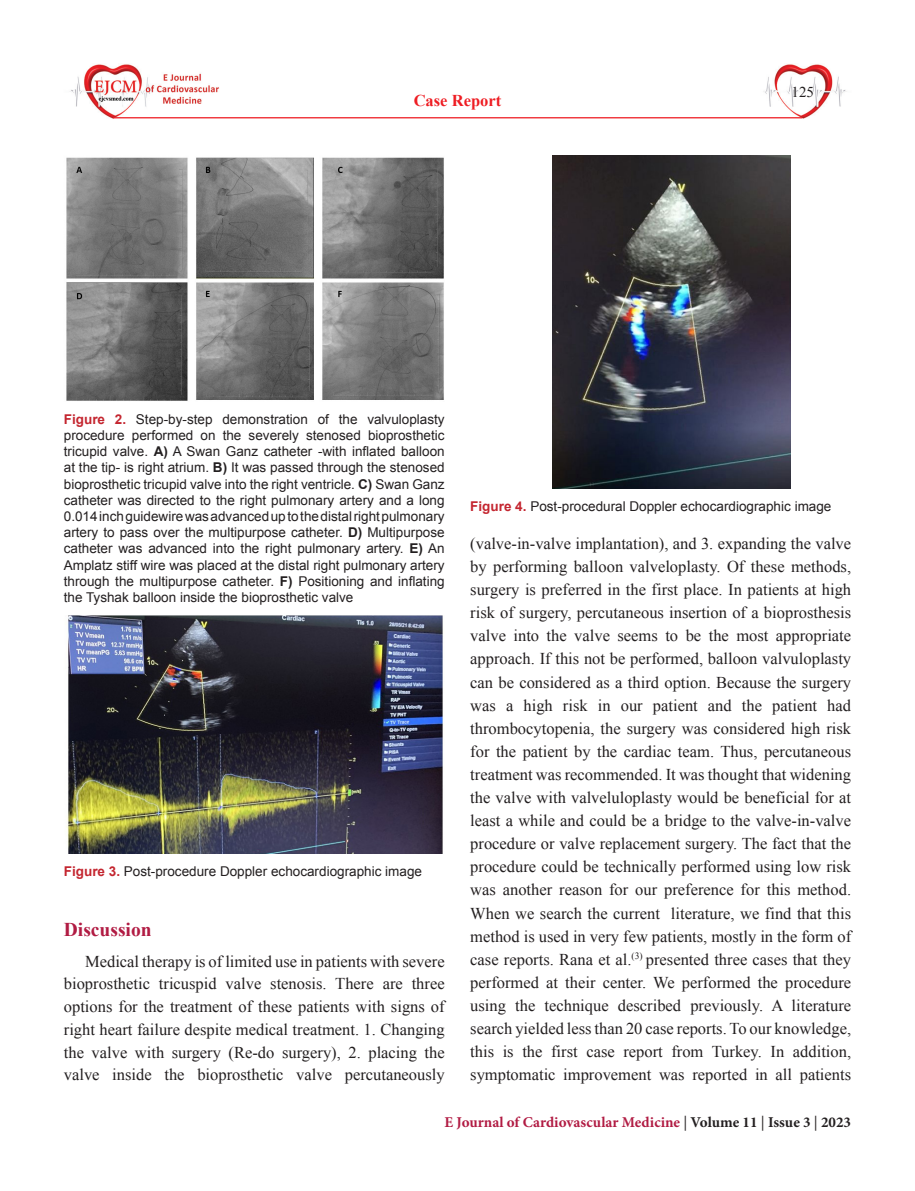
<style>
.page{position:relative;width:915px;height:1191px;background:#fff}
.page>*{position:absolute;margin:0;border:0;box-sizing:border-box;transform-origin:0 0}
.ARA_BASLIK{font:700 19.5px "Times New Roman";color:#b11b43}
.YAZI{font:16.5px/23.1px "Times New Roman";color:#231f20;text-align:justify}
.t1{font:700 16.5px "Times New Roman";color:#ee1d23}
.t2{font:700 15px "Minion Pro";color:#b11b43}
.t3{font:15px "Times New Roman";color:#231f20}
.RESİM-ALTI{font:13.5px/16.2px "Arial";color:#231f20;text-align:justify}
.s1{font-weight:700;color:#c42630}
.s2{font-weight:700}
.s3{font-weight:400;color:#231f20}
.s4{color:#231f20}
</style>
<div class="page">
<img style="left:70px;top:64px;width:150px;height:55px">
<img style="left:694px;top:64px;width:153px;height:55px">
<hr style="left:113px;top:117px;width:688px;height:1px;background:#ee1d23">
<img style="left:66px;top:157px;width:378px;height:244px">
<img style="left:66px;top:615px;width:378px;height:238px">
<img style="left:552px;top:155px;width:238px;height:333px">
<p class="t1" style="left:413px;top:89px;width:89px">Case Report</p>
<p class="t3" style="left:791px;top:82px;width:24px">125</p>
<p class="RESİM-ALTI" style="left:64px;top:411px;width:382px"><span class="s1">Figure 2.</span> Step-by-step demonstration of the valvuloplasty procedure performed on the severely stenosed bioprosthetic tricupid valve. <span class="s2">A)</span> A Swan Ganz catheter -with inflated balloon at the tip- is right atrium. <span class="s2">B)</span> It was passed through the stenosed bioprosthetic tricupid valve into the right ventricle. <span class="s2">C)</span> Swan Ganz catheter was directed to the right pulmonary artery and a long 0.014 inch guidewire was advanced up to the distal right pulmonary artery to pass over the multipurpose catheter. <span class="s2">D)</span> Multipurpose catheter was advanced into the right pulmonary artery. <span class="s2">E)</span> An Amplatz stiff wire was placed at the distal right pulmonary artery through the multipurpose catheter. <span class="s2">F)</span> Positioning and inflating the Tyshak balloon inside the bioprosthetic valve</p>
<p class="RESİM-ALTI" style="left:64px;top:863px;width:359px"><span class="s1">Figure 3.</span> Post-procedure Doppler echocardiographic image</p>
<p class="ARA_BASLIK" style="left:64px;top:915px;width:89px">Discussion</p>
<p class="YAZI" style="left:64px;top:949px;width:382px;line-height:22.6px;text-indent:21px">Medical therapy is of limited use in patients with severe bioprosthetic tricuspid valve stenosis. There are three options for the treatment of these patients with signs of right heart failure despite medical treatment. 1. Changing the valve with surgery (Re-do surgery), 2. placing the valve inside the bioprosthetic valve percutaneously</p>
<p class="RESİM-ALTI" style="left:470px;top:498px;width:362px"><span class="s1">Figure 4.</span> Post-procedural Doppler echocardiographic image</p>
<p class="YAZI" style="left:470px;top:531px;width:382px">(valve-in-valve implantation), and 3. expanding the valve by performing balloon valveloplasty. Of these methods, surgery is preferred in the first place. In patients at high risk of surgery, percutaneous insertion of a bioprosthesis valve into the valve seems to be the most appropriate approach. If this not be performed, balloon valvuloplasty can be considered as a third option. Because the surgery was a high risk in our patient and the patient had thrombocytopenia, the surgery was considered high risk for the patient by the cardiac team. Thus, percutaneous treatment was recommended. It was thought that widening the valve with valveluloplasty would be beneficial for at least a while and could be a bridge to the valve-in-valve procedure or valve replacement surgery. The fact that the procedure could be technically performed using low risk was another reason for our preference for this method.<br>When we search the current literature, we find that this method is used in very few patients, mostly in the form of case reports. Rana et al.<sup>(3)</sup> presented three cases that they performed at their center. We performed the procedure using the technique described previously. A literature search yielded less than 20 case reports. To our knowledge, this is the first case report from Turkey. In addition, symptomatic improvement was reported in all patients</p>
<p class="t2" style="left:444px;top:1111px;width:408px">E Journal of Cardiovascular Medicine <span class="s3">|</span> <span class="s4">Volume 11</span> <span class="s3">|</span> <span class="s4">Issue 3</span> <span class="s3">|</span> <span class="s4">2023</span></p>
</div>
